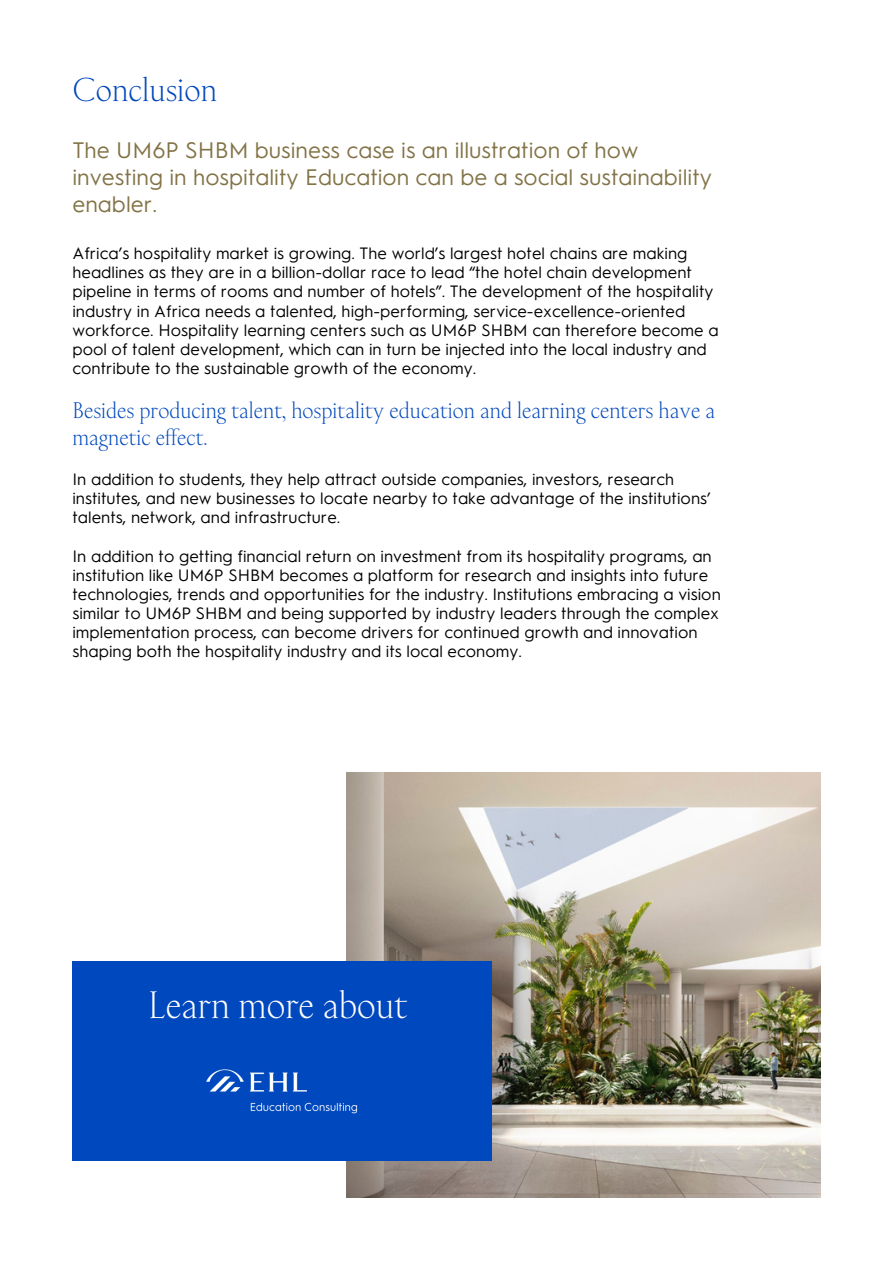
<style>
.page{position:relative;width:893px;height:1264px;background:#fff}
.page>*{position:absolute;margin:0;border:0;box-sizing:border-box;transform-origin:0 0}
.t1{font:37.95px "Kessler Display";color:#fff}
.t2{font:33px "Kessler Display";color:#0048bd}
.t3{font:22.5px/27px "Hurme Geometric Sans 1";color:#827346}
.t4{font:22.5px/27px "Kessler Display";color:#0048bd}
.t5{font:16.5px/19px "Hurme Geometric Sans 1";color:#000}
</style>
<div class="page">
<img style="left:346px;top:772px;width:474px;height:425px">
<div style="left:72px;top:961px;width:420px;height:199px;background:#0048bd"></div>
<img style="left:206px;top:1069px;width:152px;height:45px">
<p class="t2" style="left:72px;top:68px;width:146px">Conclusion</p>
<p class="t3" style="left:72px;top:136px;width:641px">The UM6P SHBM business case is an illustration of how investing in hospitality Education can be a social sustainability enabler.</p>
<p class="t5" style="left:72px;top:244px;width:647px">Africa’s hospitality market is growing. The world’s largest hotel chains are making headlines as they are in a billion-dollar race to lead “the hotel chain development pipeline in terms of rooms and number of hotels”. The development of the hospitality industry in Africa needs a talented, high-performing, service-excellence-oriented workforce. Hospitality learning centers such as UM6P SHBM can therefore become a pool of talent development, which can in turn be injected into the local industry and contribute to the sustainable growth of the economy.</p>
<p class="t4" style="left:72px;top:396px;width:644px">Besides producing talent, hospitality education and learning centers have a magnetic effect.</p>
<p class="t5" style="left:72px;top:470px;width:639px">In addition to students, they help attract outside companies, investors, research institutes, and new businesses to locate nearby to take advantage of the institutions’ talents, network, and infrastructure.</p>
<p class="t5" style="left:72px;top:546px;width:650px">In addition to getting financial return on investment from its hospitality programs, an institution like UM6P SHBM becomes a platform for research and insights into future technologies, trends and opportunities for the industry. Institutions embracing a vision similar to UM6P SHBM and being supported by industry leaders through the complex implementation process, can become drivers for continued growth and innovation shaping both the hospitality industry and its local economy.</p>
<p class="t1" style="left:148px;top:979px;width:261px">Learn more about</p>
</div>
